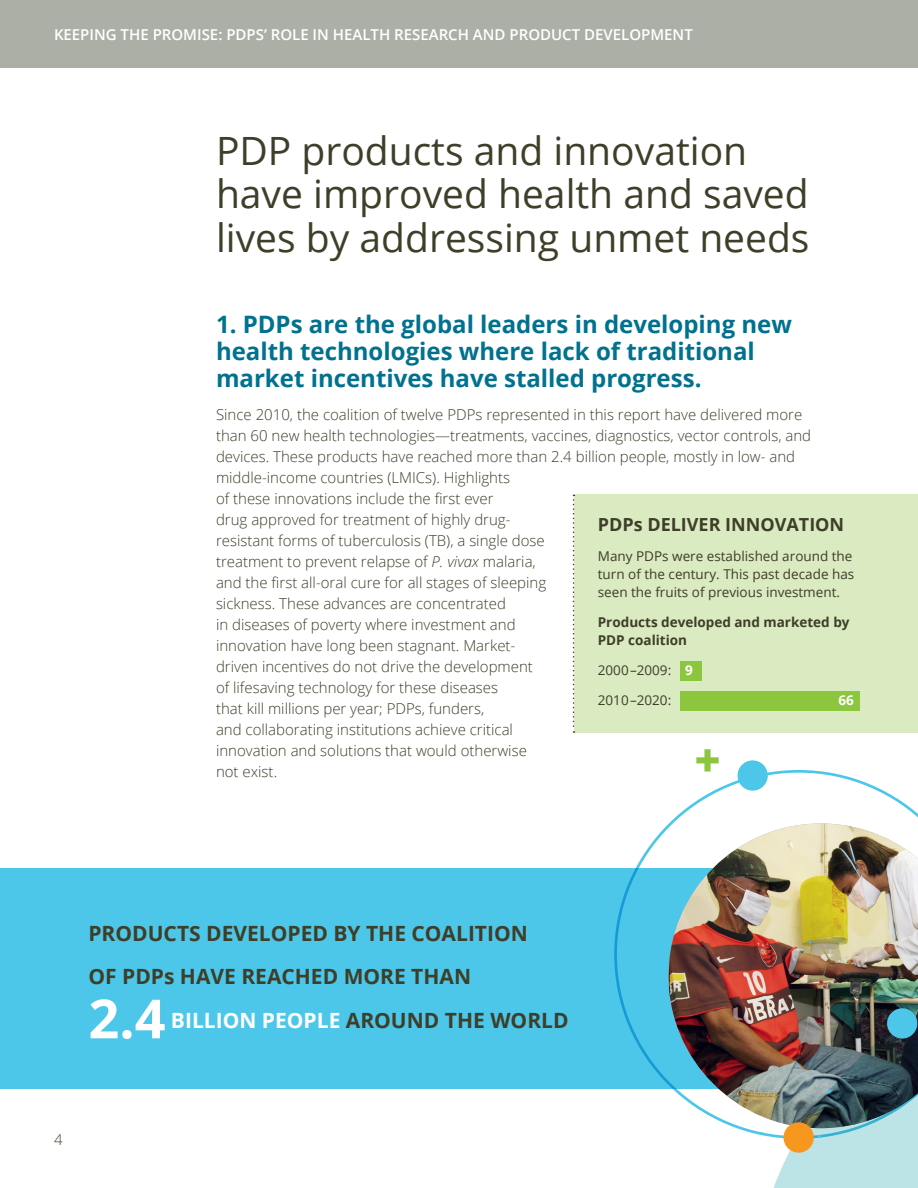
<style>
.page{position:relative;width:918px;height:1188px;background:#fff}
.page>*{position:absolute;margin:0;border:0;box-sizing:border-box;transform-origin:0 0}
.Callout_2{font:700 54px "Open Sans";color:#fff}
.Subhead_1{font:39px/43.5px "Open Sans";color:#3e3e29}
.Subhead_2{font:700 24px/27px "Open Sans";color:#00718e}
.Callout_2-2{font:700 21px/43.5px "Open Sans";color:#3e3e29}
.Subhead_2-2{font:700 18px "Open Sans";color:#3e3e29}
.Body{font:300 15px/21px "Open Sans";color:#3e3e29}
.Subhead_1-2{font:600 15px "Open Sans";color:#fff}
.Body-2{font:13.5px/18px "Open Sans";color:#3e3e29}
.Body-3{font:700 13.5px/18px "Open Sans";color:#3e3e29}
.Body-4{font:700 13.5px "Open Sans";color:#fff}
.s1{font-style:italic}
.s2{font-weight:700;color:#fff}
.s3{color:#fff}
</style>
<div class="page">
<div style="left:574px;top:495px;width:344px;height:238px;background:#daeac1"></div>
<div style="left:0;top:868px;width:918px;height:221px;background:#4dc7e9"></div>
<div style="left:0;top:0;width:918px;height:68px;background:#acafa6"></div>
<div style="left:680px;top:661px;width:22px;height:19px;background:#8bc63e"></div>
<div style="left:680px;top:691px;width:179px;height:20px;background:#8bc63e"></div>
<svg style="left:573px;top:495px;width:1px;height:238px"></svg>
<img style="left:614px;top:770px;width:304px;height:363px">
<img style="left:752px;top:963px;width:166px;height:225px">
<svg style="left:696px;top:749px;width:23px;height:23px"></svg>
<div style="left:784px;top:1122px;width:30px;height:31px;background:#f7971d;border-radius:50%"></div>
<div style="left:887px;top:1008px;width:30px;height:31px;background:#4dc7e9;border-radius:50%"></div>
<div style="left:738px;top:760px;width:30px;height:31px;background:#4dc7e9;border-radius:50%"></div>
<p class="Subhead_1-2" style="left:54px;top:24px;width:640px">KEEPING THE PROMISE: PDPS’ ROLE IN HEALTH RESEARCH AND PRODUCT DEVELOPMENT</p>
<p class="Subhead_1" style="left:216px;top:128px;width:595px">PDP products and innovation have improved health and saved lives by addressing unmet needs</p>
<p class="Subhead_2" style="left:216px;top:310px;width:577px">1. PDPs are the global leaders in developing new health technologies where lack of traditional market incentives have stalled progress.</p>
<p class="Body" style="left:216px;top:403px;width:597px">Since 2010, the coalition of twelve PDPs represented in this report have delivered more than 60 new health technologies—treatments, vaccines, diagnostics, vector controls, and devices. These products have reached more than 2.4 billion people, mostly in low- and middle-income countries (LMICs). Highlights<br>of these innovations include the first ever<br>drug approved for treatment of highly drug-<br>resistant forms of tuberculosis (TB), a single dose<br>treatment to prevent relapse of <span class="s1">P. vivax</span> malaria,<br>and the first all-oral cure for all stages of sleeping<br>sickness. These advances are concentrated<br>in diseases of poverty where investment and<br>innovation have long been stagnant. Market-<br>driven incentives do not drive the development<br>of lifesaving technology for these diseases<br>that kill millions per year; PDPs, funders,<br>and collaborating institutions achieve critical<br>innovation and solutions that would otherwise<br>not exist.</p>
<p class="Subhead_2-2" style="left:598px;top:512px;width:248px">PDPs DELIVER INNOVATION</p>
<p class="Body-2" style="left:598px;top:547px;width:258px">Many PDPs were established around the turn of the century. This past decade has seen the fruits of previous investment.</p>
<p class="Body-3" style="left:598px;top:613px;width:253px">Products developed and marketed by<br>PDP coalition</p>
<p class="Body-2" style="left:598px;top:661px;width:97px">2000–2009: <span class="s2">9</span></p>
<p class="Body-2" style="left:598px;top:691px;width:75px">2010–2020:</p>
<p class="Body-4" style="left:838px;top:691px;width:17px">66</p>
<p class="Callout_2-2" style="left:88px;top:911px;width:441px">PRODUCTS DEVELOPED BY THE COALITION<br>OF PDPs HAVE REACHED MORE THAN</p>
<p class="Callout_2" style="left:88px;top:981px;width:79px">2.4</p>
<p class="Callout_2-2" style="left:171px;top:998px;width:399px"><span class="s3">BILLION PEOPLE</span> AROUND THE WORLD</p>
<p class="Body" style="left:54px;top:1129px;width:10px">4</p>
</div>
